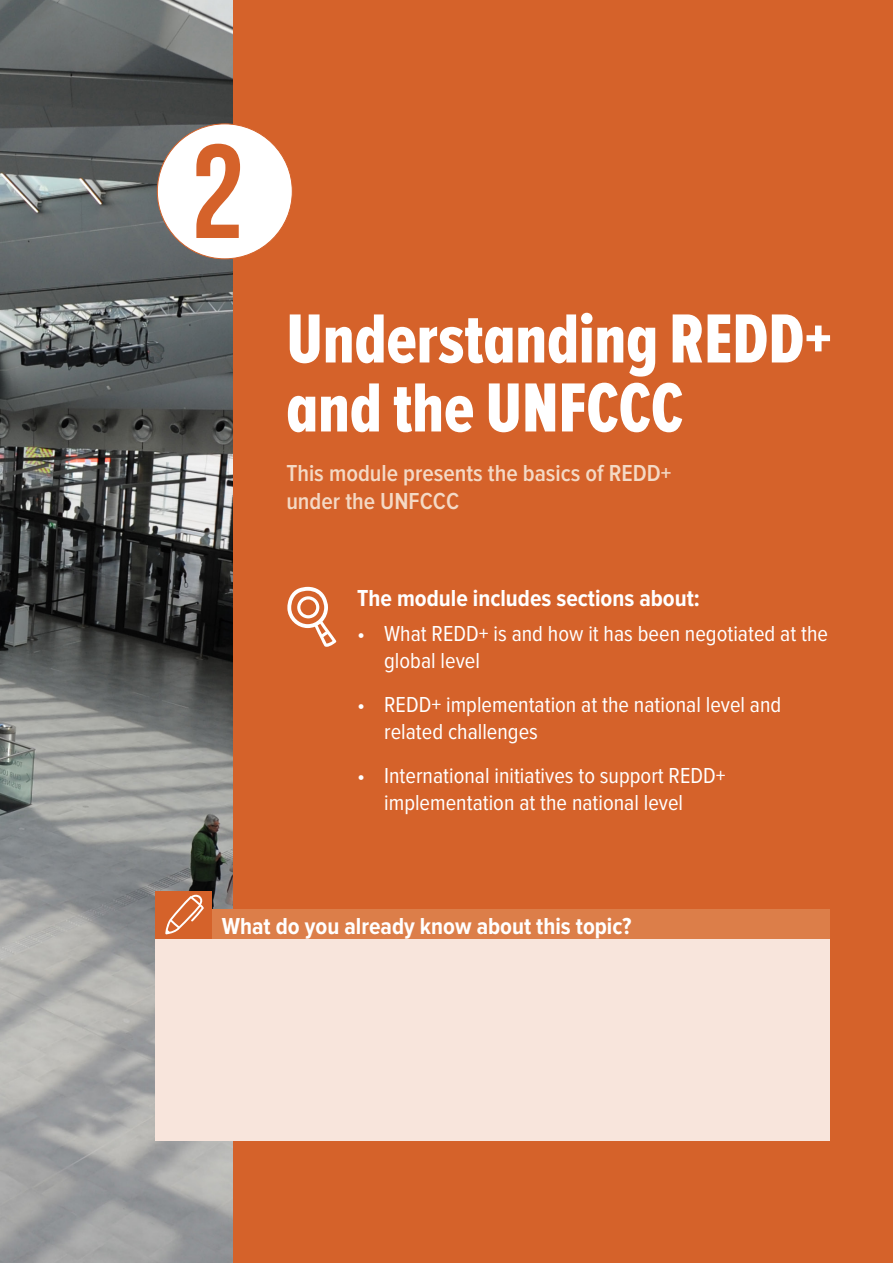
<style>
.page{position:relative;width:893px;height:1263px;background:#d5622a}
.page>*{position:absolute;margin:0;border:0;box-sizing:border-box;transform-origin:0 0}
.t1{font:700 133.2px "Bebas Neue";color:#d5622a}
.t2{font:72px/69px "Proxima Nova A Ex Cn Extrabld";color:#fff}
.t3{font:700 24px "Proxima Nova Cond";color:#fff}
.t4{font:600 24px/28.8px "Proxima Nova Cond";color:#f4d9c5}
.t5{font:22.5px/27px "Proxima Nova Cond";color:#fff}
</style>
<div class="page">
<img style="left:0;top:0;width:232px;height:1263px">
<div style="left:155px;top:909px;width:674px;height:232px;background:#f8e5dc"></div>
<div style="left:155px;top:909px;width:674px;height:30px;background:#dc7e49"></div>
<div style="left:157px;top:124px;width:135px;height:135px;background:#fff;border-radius:50%"></div>
<svg style="left:287px;top:587px;width:50px;height:60px"></svg>
<div style="left:155px;top:891px;width:57px;height:47px;background:#d5622a"></div>
<svg style="left:165px;top:894px;width:39px;height:40px"></svg>
<h1 class="t1" style="left:191px;top:119px;width:54px">2</h1>
<h2 class="t2" style="left:286px;top:304px;width:547px">Understanding REDD+ and the UNFCCC</h2>
<p class="t4" style="left:286px;top:459px;width:387px">This module presents the basics of REDD+ under the UNFCCC</p>
<p class="t3" style="left:357px;top:584px;width:344px">The module includes sections about:</p>
<p class="t5" style="left:384px;top:621px;width:445px;text-indent:-27px">• What REDD+ is and how it has been negotiated at the global level</p>
<p class="t5" style="left:384px;top:692px;width:399px;text-indent:-27px">• REDD+ implementation at the national level and related challenges</p>
<p class="t5" style="left:384px;top:763px;width:343px;text-indent:-27px">• International initiatives to support REDD+ implementation at the national level</p>
<p class="t3" style="left:222px;top:913px;width:411px">What do you already know about this topic?</p>
</div>
